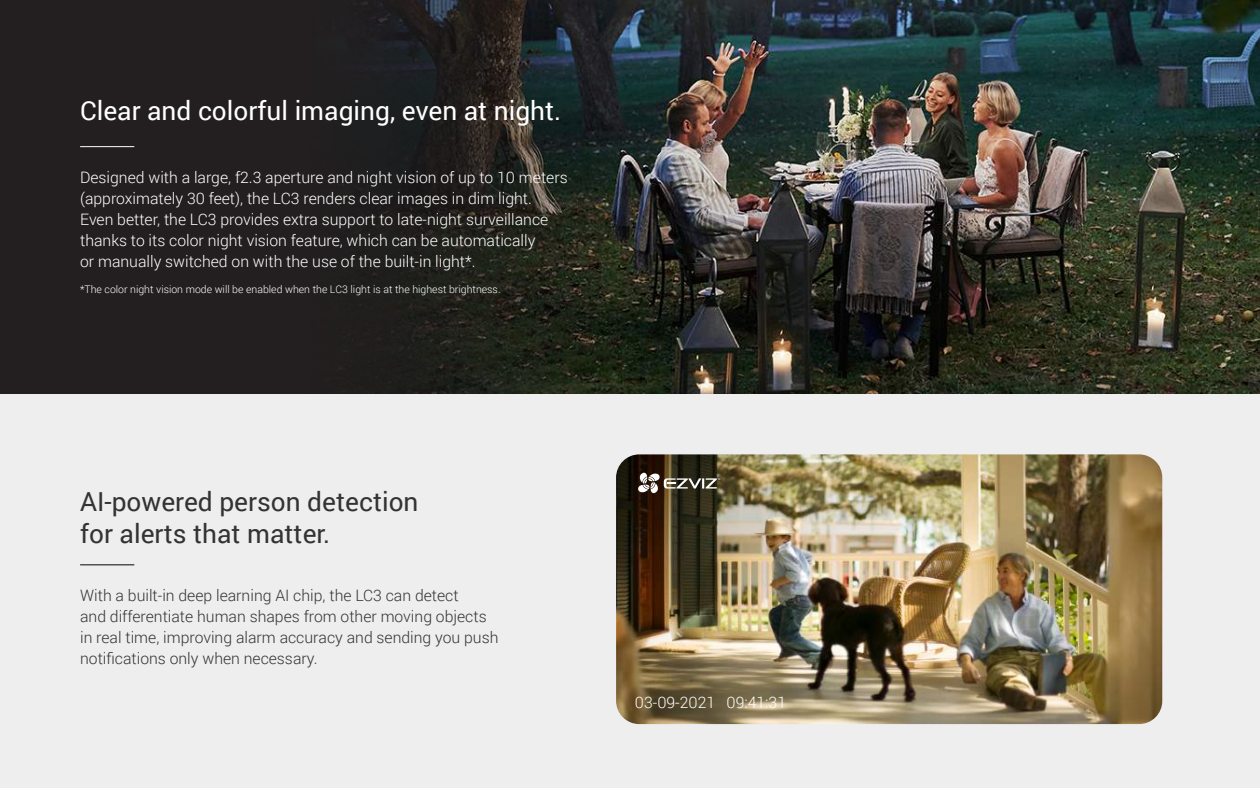
<style>
.page{position:relative;width:1260px;height:788px;background:#fff}
.page>*{position:absolute;margin:0;border:0;box-sizing:border-box;transform-origin:0 0}
.t1{font:26.25px/31.5px "Roboto";color:#333}
.t2{font:26.25px "Roboto";color:#fff}
.t3{font:300 15.75px/21px "Roboto";color:#fff}
.t4{font:300 15.75px/21px "Roboto";color:#333}
.t5{font:300 10.5px "Roboto";color:#fff}
</style>
<div class="page">
<img style="left:237px;top:0;width:1023px;height:394px">
<div style="left:0;top:394px;width:1260px;height:394px;background:#eee"></div>
<svg style="left:0;top:0;width:606px;height:393px;background:#22201f"></svg>
<hr style="left:80px;top:564px;width:54px;height:1px;background:#050505">
<hr style="left:80px;top:146px;width:54px;height:1px;background:#fff">
<img style="left:616px;top:454px;width:546px;height:270px">
<svg style="left:638px;top:472px;width:82px;height:21px;background:#696255"></svg>
<h1 class="t2" style="left:80px;top:93px;width:483px">Clear and colorful imaging, even at night.</h1>
<p class="t3" style="left:80px;top:166px;width:489px">Designed with a large, f2.3 aperture and night vision of up to 10 meters (approximately 30 feet), the LC3 renders clear images in dim light.<br>Even better, the LC3 provides extra support to late-night surveillance thanks to its color night vision feature, which can be automatically<br>or manually switched on with the use of the built-in light*.</p>
<p class="t5" style="left:80px;top:282px;width:422px">*The color night vision mode will be enabled when the LC3 light is at the highest brightness.</p>
<h1 class="t1" style="left:80px;top:485px;width:340px">AI-powered person detection for alerts that matter.</h1>
<p class="t4" style="left:80px;top:584px;width:420px">With a built-in deep learning AI chip, the LC3 can detect<br>and differentiate human shapes from other moving objects in real time, improving alarm accuracy and sending you push notifications only when necessary.</p>
<p class="t3" style="left:635px;top:691px;width:153px">03-09-2021 09:41:31</p>
</div>
